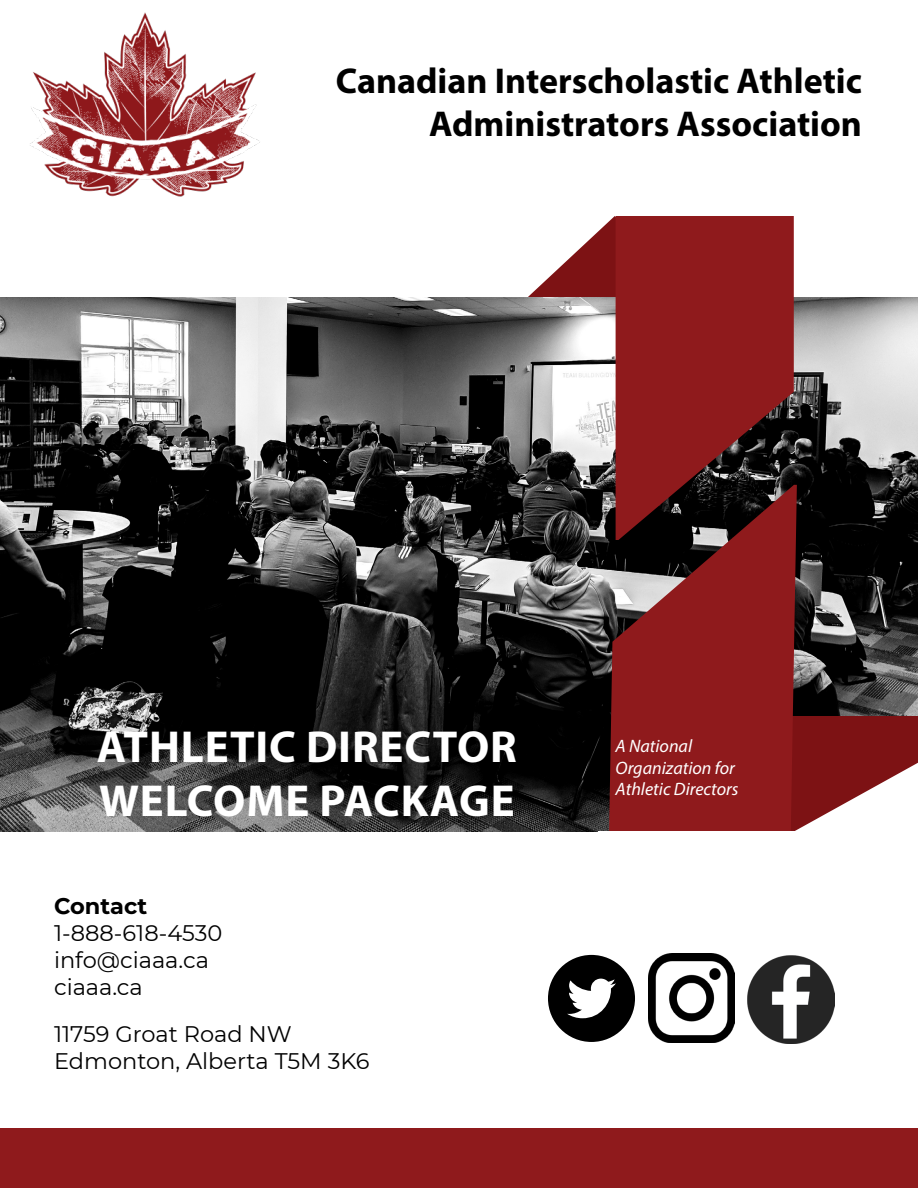
<style>
.page{position:relative;width:918px;height:1188px;background:#fff}
.page>*{position:absolute;margin:0;border:0;box-sizing:border-box;transform-origin:0 0}
.t1{font:700 45px/54px "Myriad Pro";letter-spacing:.02em;color:#fff}
.t2{font:700 36px/43.2px "Myriad Pro";color:#000;text-align:right}
.t3{font:22.5px/27px "Montserrat";color:#000}
.t4{font:700 22.5px "Montserrat";color:#000}
.t5{font:italic 18px/21.6px "Myriad Pro";color:#fff}
</style>
<div class="page">
<svg style="left:528px;top:216px;width:88px;height:81px"></svg>
<img style="left:0;top:297px;width:918px;height:535px">
<svg style="left:609px;top:485px;width:188px;height:347px;fill:#8f1a1c"></svg>
<img style="left:30px;top:12px;width:230px;height:185px">
<svg style="left:764px;top:716px;width:154px;height:240px"></svg>
<svg style="left:616px;top:216px;width:178px;height:324px;fill:#8f1a1c"></svg>
<svg style="left:548px;top:955px;width:87px;height:87px"></svg>
<img style="left:649px;top:954px;width:85px;height:89px">
<img style="left:747px;top:956px;width:88px;height:87px">
<div style="left:0;top:1129px;width:918px;height:59px;background:#8f1a1c"></div>
<div style="left:599px;top:832px;width:203px;height:47px;background:#fff"></div>
<h2 class="t2" style="left:336px;top:58px;width:528px">Canadian Interscholastic Athletic<br>Administrators Association</h2>
<h1 class="t1" style="left:97px;top:719px;width:422px">ATHLETIC DIRECTOR<br>WELCOME PACKAGE</h1>
<p class="t4" style="left:54px;top:890px;width:95px">Contact</p>
<p class="t3" style="left:54px;top:919px;width:170px">1-888-618-4530 info@ciaaa.ca ciaaa.ca</p>
<p class="t3" style="left:54px;top:1020px;width:317px">11759 Groat Road NW<br>Edmonton, Alberta T5M 3K6</p>
<p class="t5" style="left:616px;top:735px;width:125px">A National<br>Organization for<br>Athletic Directors</p>
</div>
